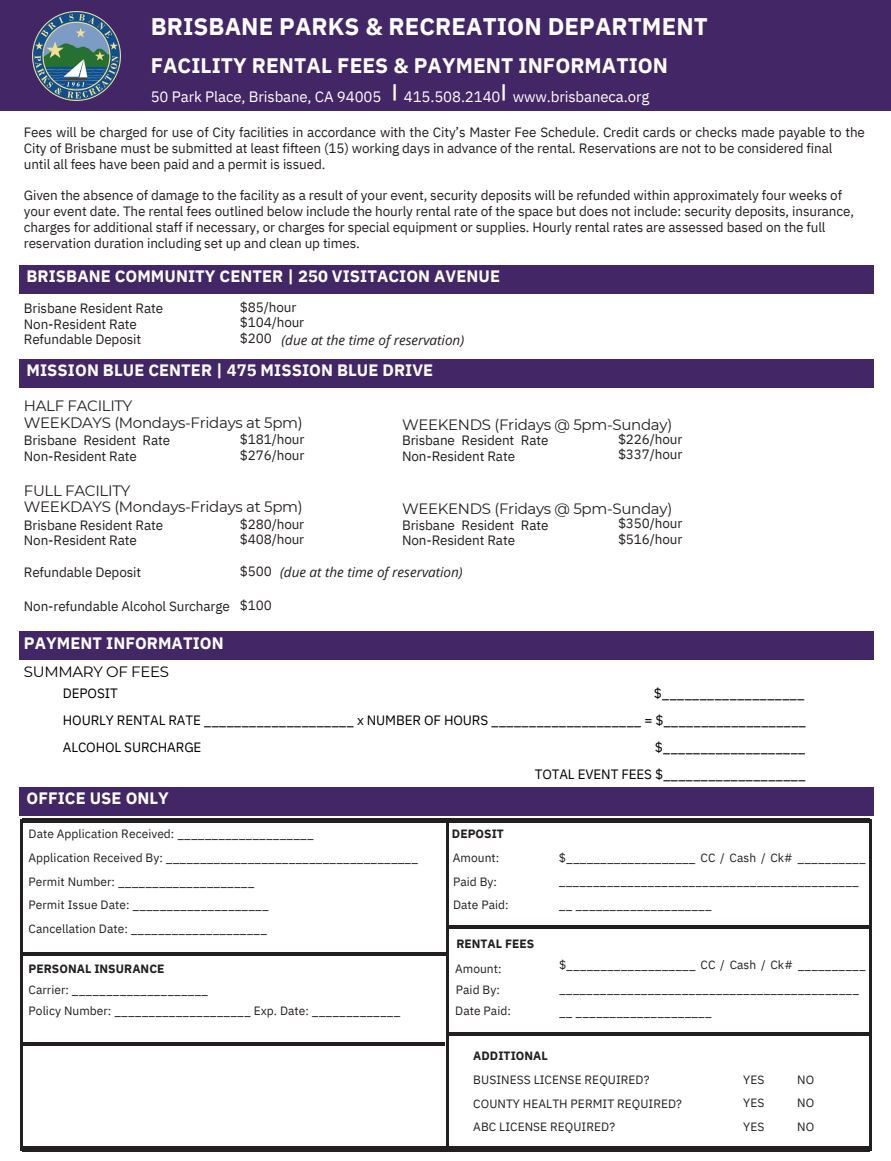
<style>
.page{position:relative;width:891px;height:1161px;background:#fff}
.page>*{position:absolute;margin:0;border:0;box-sizing:border-box;transform-origin:0 0}
.t1{font:700 24px "IBM Plex Sans";letter-spacing:.005em;color:#fff}
.t2{font:700 21px "IBM Plex Sans";letter-spacing:.005em;color:#fff}
.t3{font:700 18px "IBM Plex Sans";color:#fff}
.t4{font:700 16.5px "IBM Plex Sans";letter-spacing:.005em;color:#fff}
.t5{font:15px "Montserrat";letter-spacing:-.02em;color:#231f20}
.t6{font:15px "IBM Plex Sans";letter-spacing:-.01em;color:#fff}
.t7{font:15px "Montserrat";letter-spacing:-.02em;color:#000}
.t8{font:13.5px/15.8px "IBM Plex Sans";letter-spacing:-.01em;color:#231f20}
.t9{font:13.5px "IBM Plex Sans";letter-spacing:-.01em;color:#000}
.t10{font:italic 13.5px "Open Sans";color:#231f20}
.t11{font:12px/23.7px "IBM Plex Sans";letter-spacing:.005em;color:#231f20}
.t12{font:700 12px "IBM Plex Sans";letter-spacing:.005em;color:#231f20}
</style>
<div class="page">
<div style="left:0;top:0;width:891px;height:110px;background:#422666"></div>
<img style="left:32px;top:11px;width:89px;height:89px">
<div style="left:19px;top:265px;width:855px;height:29px;background:#422666"></div>
<div style="left:19px;top:360px;width:855px;height:28px;background:#422666"></div>
<div style="left:19px;top:631px;width:855px;height:29px;background:#422666"></div>
<div style="left:19px;top:787px;width:855px;height:29px;background:#422666"></div>
<div style="left:22px;top:818px;width:848px;height:5px;background:#231f20"></div>
<hr style="left:22px;top:1147px;width:848px;height:4px;background:#231f20">
<hr style="left:20px;top:819px;width:3px;height:331px;background:#231f20">
<hr style="left:869px;top:819px;width:3px;height:331px;background:#231f20">
<hr style="left:446px;top:819px;width:3px;height:331px;background:#231f20">
<hr style="left:21px;top:953px;width:424px;height:3px;background:#231f20">
<hr style="left:21px;top:1043px;width:424px;height:3px;background:#231f20">
<hr style="left:447px;top:926px;width:424px;height:3px;background:#231f20">
<hr style="left:447px;top:1032px;width:424px;height:3px;background:#231f20">
<p class="t1" style="left:151px;top:11px;width:559px">BRISBANE PARKS &amp; RECREATION DEPARTMENT</p>
<p class="t2" style="left:151px;top:51px;width:519px">FACILITY RENTAL FEES &amp; PAYMENT INFORMATION</p>
<p class="t6" style="left:151px;top:86px;width:232px">50 Park Place, Brisbane, CA 94005</p>
<p class="t6" style="left:404px;top:86px;width:98px">415.508.2140</p>
<p class="t6" style="left:513px;top:86px;width:138px">www.brisbaneca.org</p>
<p class="t3" style="left:391px;top:79px;width:9px">|</p>
<p class="t3" style="left:500px;top:79px;width:9px">|</p>
<p class="t8" style="left:24px;top:124px;width:843px">Fees will be charged for use of City facilities in accordance with the City’s Master Fee Schedule. Credit cards or checks made payable to the<br>City of Brisbane must be submitted at least fifteen (15) working days in advance of the rental. Reservations are not to be considered final</p>
<p class="t8" style="left:24px;top:156px;width:303px">until all fees have been paid and a permit is issued.</p>
<p class="t8" style="left:24px;top:187px;width:832px">Given the absence of damage to the facility as a result of your event, security deposits will be refunded within approximately four weeks of your event date. The rental fees outlined below include the hourly rental rate of the space but does not include: security deposits, insurance, charges for additional staff if necessary, or charges for special equipment or supplies. Hourly rental rates are assessed based on the full reservation duration including set up and clean up times.</p>
<p class="t4" style="left:27px;top:265px;width:475px">BRISBANE COMMUNITY CENTER | 250 VISITACION AVENUE</p>
<p class="t8" style="left:24px;top:300px;width:141px">Brisbane Resident Rate<br>Non-Resident Rate<br>Refundable Deposit</p>
<p class="t8" style="left:240px;top:299px;width:66px">$85/hour $104/hour $200</p>
<p class="t10" style="left:281px;top:330px;width:184px">(due at the time of reservation)</p>
<p class="t4" style="left:27px;top:359px;width:408px">MISSION BLUE CENTER | 475 MISSION BLUE DRIVE</p>
<p class="t5" style="left:24px;top:396px;width:110px">HALF FACILITY</p>
<p class="t5" style="left:24px;top:413px;width:280px">WEEKDAYS (Mondays-Fridays at 5pm)</p>
<p class="t8" style="left:24px;top:432px;width:148px">Brisbane Resident Rate<br>Non-Resident Rate</p>
<p class="t8" style="left:240px;top:431px;width:66px">$181/hour $276/hour</p>
<p class="t5" style="left:402px;top:415px;width:272px">WEEKENDS (Fridays @ 5pm-Sunday)</p>
<p class="t8" style="left:618px;top:431px;width:66px">$226/hour $337/hour</p>
<p class="t8" style="left:402px;top:432px;width:148px">Brisbane Resident Rate<br>Non-Resident Rate</p>
<p class="t5" style="left:24px;top:481px;width:108px">FULL FACILITY</p>
<p class="t5" style="left:24px;top:498px;width:280px">WEEKDAYS (Mondays-Fridays at 5pm)</p>
<p class="t5" style="left:402px;top:500px;width:272px">WEEKENDS (Fridays @ 5pm-Sunday)</p>
<p class="t8" style="left:618px;top:515px;width:66px">$350/hour $516/hour</p>
<p class="t8" style="left:240px;top:516px;width:66px">$280/hour $408/hour</p>
<p class="t8" style="left:240px;top:563px;width:34px">$500</p>
<p class="t8" style="left:240px;top:597px;width:34px">$100</p>
<p class="t8" style="left:402px;top:517px;width:148px">Brisbane Resident Rate<br>Non-Resident Rate</p>
<p class="t8" style="left:24px;top:517px;width:141px">Brisbane Resident Rate</p>
<p class="t8" style="left:24px;top:533px;width:115px">Non-Resident Rate</p>
<p class="t8" style="left:24px;top:564px;width:119px">Refundable Deposit</p>
<p class="t8" style="left:24px;top:598px;width:207px">Non-refundable Alcohol Surcharge</p>
<p class="t10" style="left:280px;top:563px;width:184px">(due at the time of reservation)</p>
<p class="t4" style="left:24px;top:632px;width:201px">PAYMENT INFORMATION</p>
<p class="t7" style="left:24px;top:662px;width:147px">SUMMARY OF FEES</p>
<p class="t9" style="left:63px;top:684px;width:56px">DEPOSIT</p>
<p class="t9" style="left:654px;top:684px;width:152px">$___________________</p>
<p class="t9" style="left:63px;top:711px;width:745px">HOURLY RENTAL RATE ____________________ x NUMBER OF HOURS ____________________ = $___________________</p>
<p class="t9" style="left:63px;top:738px;width:140px">ALCOHOL SURCHARGE</p>
<p class="t9" style="left:655px;top:738px;width:152px">$___________________</p>
<p class="t9" style="left:535px;top:765px;width:272px">TOTAL EVENT FEES $___________________</p>
<p class="t4" style="left:27px;top:787px;width:144px">OFFICE USE ONLY</p>
<p class="t11" style="left:29px;top:822px;width:287px">Date Application Received: ____________________</p>
<p class="t12" style="left:452px;top:826px;width:54px">DEPOSIT</p>
<p class="t11" style="left:29px;top:846px;width:391px">Application Received By: _____________________________________</p>
<p class="t11" style="left:453px;top:846px;width:48px">Amount:</p>
<p class="t11" style="left:29px;top:869px;width:227px">Permit Number: ____________________</p>
<p class="t11" style="left:453px;top:869px;width:46px">Paid By:</p>
<p class="t11" style="left:29px;top:893px;width:242px">Permit Issue Date: ____________________</p>
<p class="t11" style="left:453px;top:893px;width:57px">Date Paid:</p>
<p class="t11" style="left:29px;top:917px;width:240px">Cancellation Date: ____________________</p>
<p class="t12" style="left:456px;top:935px;width:79px">RENTAL FEES</p>
<p class="t12" style="left:29px;top:961px;width:137px">PERSONAL INSURANCE</p>
<p class="t11" style="left:455px;top:957px;width:48px">Amount:</p>
<p class="t11" style="left:29px;top:977px;width:181px">Carrier: ____________________</p>
<p class="t11" style="left:456px;top:977px;width:46px">Paid By:</p>
<p class="t11" style="left:29px;top:999px;width:373px">Policy Number: ____________________ Exp. Date: _____________</p>
<p class="t11" style="left:455px;top:999px;width:57px">Date Paid:</p>
<p class="t12" style="left:473px;top:1048px;width:76px">ADDITIONAL</p>
<p class="t11" style="left:473px;top:1068px;width:210px">BUSINESS LICENSE REQUIRED?<br>COUNTY HEALTH PERMIT REQUIRED?<br>ABC LICENSE REQUIRED?</p>
<p class="t11" style="left:743px;top:1067px;width:23px;text-align:justify">YES YES YES</p>
<p class="t11" style="left:797px;top:1067px;width:19px;text-align:justify">NO NO NO</p>
<p class="t11" style="left:559px;top:846px;width:308px">$___________________ CC / Cash / Ck# __________ ____________________________________________ __ ____________________</p>
<p class="t11" style="left:559px;top:953px;width:308px">$___________________ CC / Cash / Ck# __________ ____________________________________________ __ ____________________</p>
</div>
